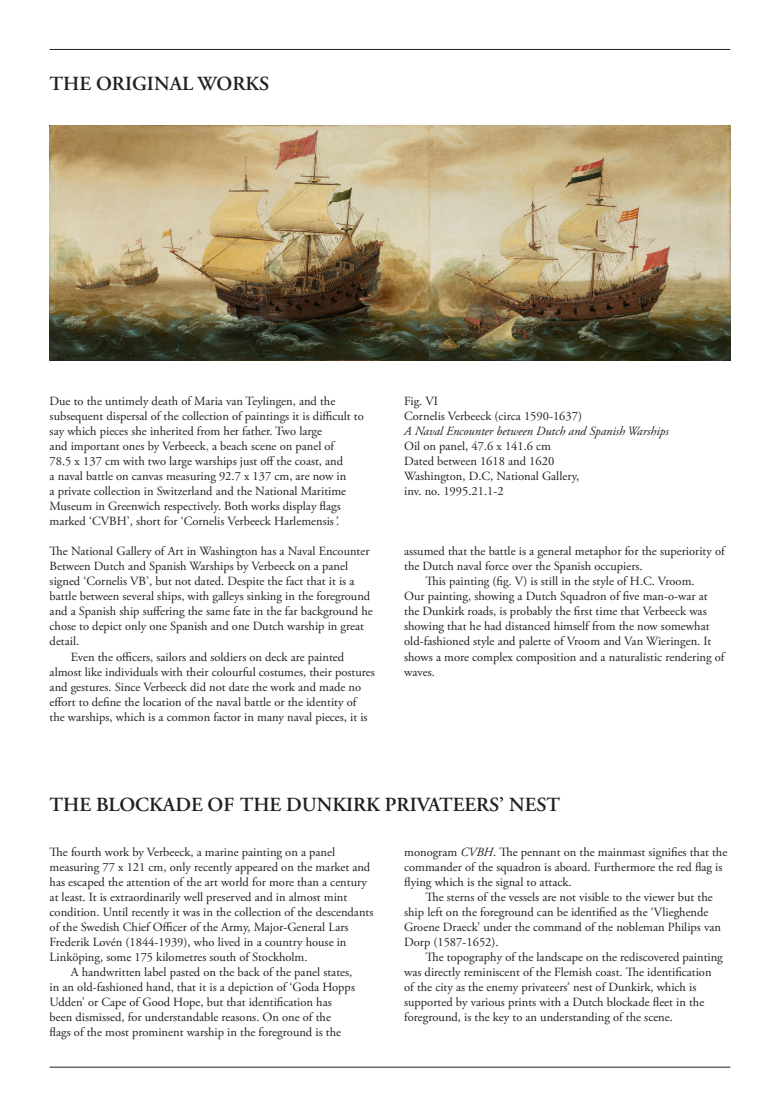
<style>
.page{position:relative;width:780px;height:1117px;background:#fff}
.page>*{position:absolute;margin:0;border:0;box-sizing:border-box;transform-origin:0 0}
.Normaal{font:600 20px "Adobe Garamond Pro";color:#231f20}
.Normaal-2{font:12.5px/15px "Adobe Garamond Pro";color:#231f20}
.Normaal-3{font:italic 12.5px "Adobe Garamond Pro";color:#231f20}
.s1{color:#008000}
.s2{font-style:italic}
</style>
<div class="page">
<hr style="left:50px;top:49px;width:680px;height:1px;background:#231f20">
<hr style="left:50px;top:1066px;width:680px;height:1px;background:#231f20">
<img style="left:50px;top:125px;width:680px;height:235px">
<p class="Normaal" style="left:50px;top:72px;width:221px">THE ORIGINAL WORKS</p>
<p class="Normaal-2" style="left:50px;top:394px;width:315px">Due to the untimely death of Maria van Teylingen, and the subsequent dispersal of the collection of paintings it is difficult to say which pieces she inherited from her father. Two large<br>and important ones by Verbeeck<span class="s1">,</span> a beach scene on panel of<br>78.5 x 137 cm with two large warships just off the coast, and<br>a naval battle on canvas measuring 92.7 x 137 cm, are now in<br>a private collection in Switzerland and the National Maritime Museum in Greenwich respectively. Both works display flags marked ‘CVBH’, short for ‘Cornelis Verbeeck Harlemensis<span class="s2">’.</span></p>
<p class="Normaal-2" style="left:50px;top:544px;width:325px">The National Gallery of Art in Washington has a Naval Encounter Between Dutch and Spanish Warships by Verbeeck on a panel signed ‘Cornelis VB’, but not dated. Despite the fact that it is a battle between several ships, with galleys sinking in the foreground and a Spanish ship suffering the same fate in the far background he chose to depict only one Spanish and one Dutch warship in great detail.</p>
<p class="Normaal-2" style="left:50px;top:649px;width:327px;text-indent:21px">Even the officers, sailors and soldiers on deck are painted almost like individuals with their colourful costumes, their postures and gestures. Since Verbeeck did not date the work and made no effort to define the location of the naval battle or the identity of<br>the warships, which is a common factor in many naval pieces, it is</p>
<p class="Normaal-2" style="left:404px;top:394px;width:35px">Fig. VI</p>
<p class="Normaal-2" style="left:404px;top:409px;width:179px">Cornelis Verbeeck (circa 1590-1637)</p>
<p class="Normaal-3" style="left:404px;top:424px;width:266px">A Naval Encounter between Dutch and Spanish Warships</p>
<p class="Normaal-2" style="left:404px;top:439px;width:148px">Oil on panel, 47.6 x 141.6 cm</p>
<p class="Normaal-2" style="left:404px;top:454px;width:152px">Dated between 1618 and 1620</p>
<p class="Normaal-2" style="left:404px;top:469px;width:177px">Washington, D.C, National Gallery,</p>
<p class="Normaal-2" style="left:404px;top:484px;width:101px">inv. no. 1995.21.1-2</p>
<p class="Normaal-2" style="left:404px;top:544px;width:322px">assumed that the battle is a general metaphor for the superiority of the Dutch naval force over the Spanish occupiers.</p>
<p class="Normaal-2" style="left:404px;top:574px;width:322px;text-indent:21px">This painting (fig. V) is still in the style of H.C. Vroom.<br>Our painting, showing a Dutch Squadron of five man-o-war at the Dunkirk roads, is probably the first time that Verbeeck was showing that he had distanced himself from the now somewhat old-fashioned style and palette of Vroom and Van Wieringen. It shows a more complex composition and a naturalistic rendering of waves.</p>
<p class="Normaal" style="left:50px;top:792px;width:512px">THE BLOCKADE OF THE DUNKIRK PRIVATEERS’ NEST</p>
<p class="Normaal-2" style="left:50px;top:844px;width:325px">The fourth work by Verbeeck, a marine painting on a panel measuring 77 x 121 cm, only recently appeared on the market and has escaped the attention of the art world for more than a century at least. It is extraordinarily well preserved and in almost mint condition. Until recently it was in the collection of the descendants of the Swedish Chief Officer of the Army, Major-General Lars Frederik Lovén (1844-1939), who lived in a country house in Linköping, some 175 kilometres south of Stockholm.</p>
<p class="Normaal-2" style="left:50px;top:964px;width:307px;text-indent:21px">A handwritten label pasted on the back of the panel states, in an old-fashioned hand, that it is a depiction of ‘Goda Hopps Udden’ or Cape of Good Hope, but that identification has been dismissed, for understandable reasons. On one of the flags of the most prominent warship in the foreground is the</p>
<p class="Normaal-2" style="left:404px;top:844px;width:324px">monogram <span class="s2">CVBH</span>. The pennant on the mainmast signifies that the commander of the squadron is aboard. Furthermore the red flag is flying which is the signal to attack.</p>
<p class="Normaal-2" style="left:404px;top:889px;width:318px;text-indent:21px">The sterns of the vessels are not visible to the viewer but the ship left on the foreground can be identified as the ‘Vlieghende Groene Draeck’ under the command of the nobleman Philips van Dorp (1587-1652).</p>
<p class="Normaal-2" style="left:404px;top:949px;width:320px;text-indent:21px">The topography of the landscape on the rediscovered painting was directly reminiscent of the Flemish coast. The identification of the city as the enemy privateers’ nest of Dunkirk, which is supported by various prints with a Dutch blockade fleet in the foreground, is the key to an understanding of the scene.</p>
</div>
